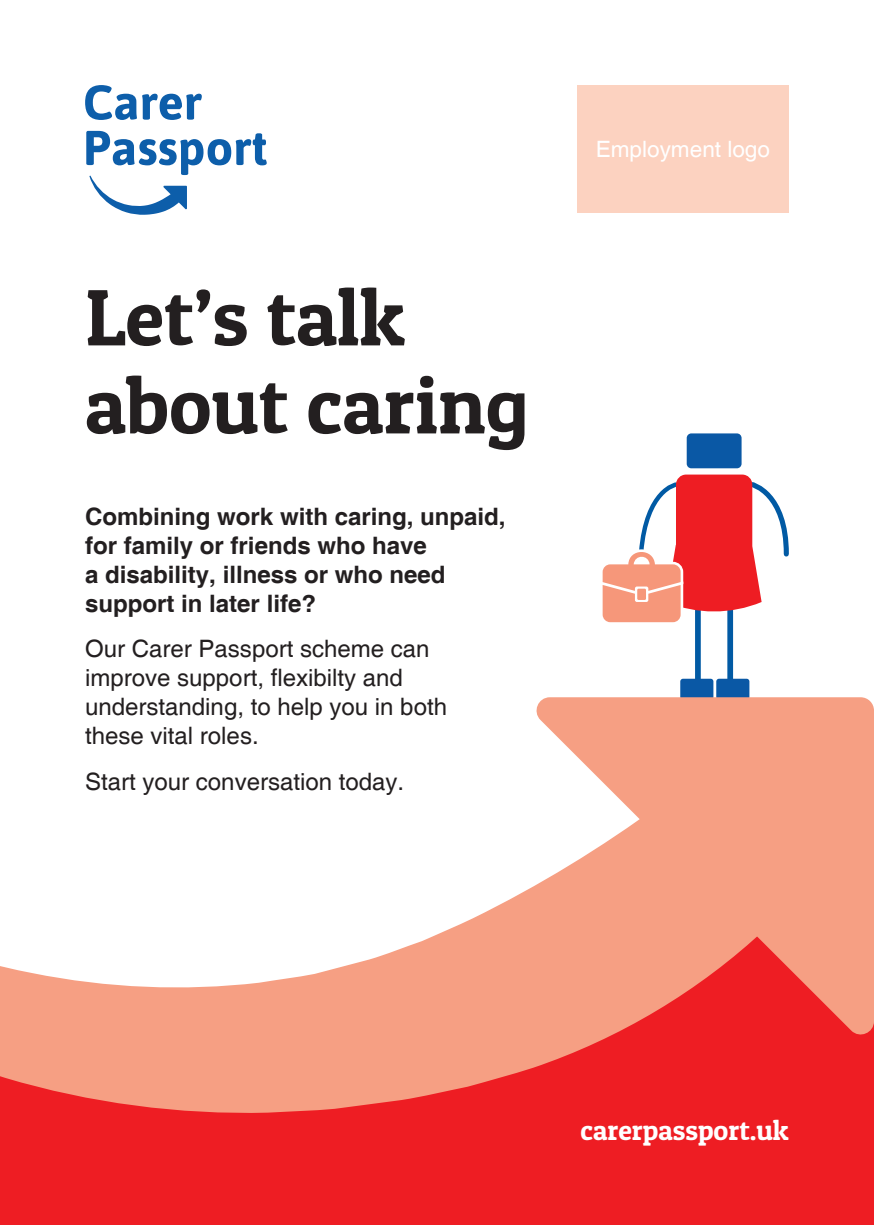
<style>
.page{position:relative;width:874px;height:1225px;background:#fff}
.page>*{position:absolute;margin:0;border:0;box-sizing:border-box;transform-origin:0 0}
.t1{font:80px/88px "Patua One";color:#231f20}
.t2{font:28px "Patua One";color:#fff}
.t3{font:24px/28.8px "Helvetica";color:#231f20}
.t4{font:700 24px/28.8px "Helvetica";color:#231f20}
.t5{font:22.6px "Helvetica";color:#fff}
</style>
<div class="page">
<div style="left:0;top:873px;width:873px;height:352px;background:#ee1d23"></div>
<div style="left:686px;top:433px;width:55px;height:35px;background:#0a58a5;border-radius:5px"></div>
<svg style="left:639px;top:474px;width:150px;height:83px"></svg>
<svg style="left:85px;top:85px;width:117px;height:35px"></svg>
<svg style="left:86px;top:131px;width:180px;height:84px"></svg>
<div style="left:576px;top:85px;width:212px;height:128px;background:#fcd2c0"></div>
<svg style="left:0;top:552px;width:765px;height:561px"></svg>
<svg style="left:532px;top:697px;width:341px;height:342px;fill:#f69f83"></svg>
<p class="t1" style="left:85px;top:272px;width:444px">Let’s talk about caring</p>
<p class="t4" style="left:85px;top:503px;width:422px">Combining work with caring, unpaid, for family or friends who have<br>a disability, illness or who need support in later life?</p>
<p class="t3" style="left:85px;top:635px;width:363px">Our Carer Passport scheme can improve support, flexibilty and understanding, to help you in both these vital roles.</p>
<p class="t3" style="left:85px;top:767px;width:320px">Start your conversation today.</p>
<p class="t5" style="left:595px;top:136px;width:176px">Employment logo</p>
<p class="t2" style="left:580px;top:1112px;width:210px">carerpassport.uk</p>
</div>
